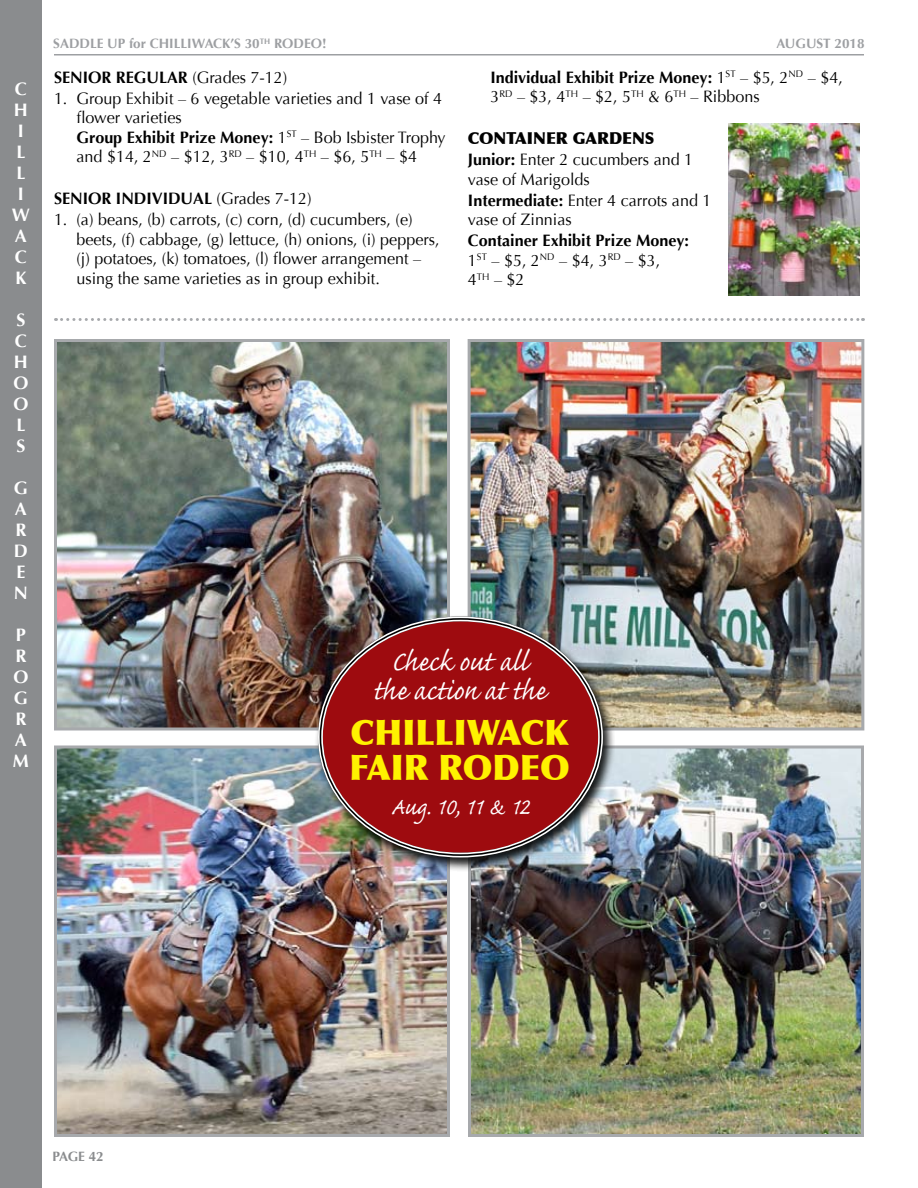
<style>
.page{position:relative;width:918px;height:1188px;background:#fff}
.page>*{position:absolute;margin:0;border:0;box-sizing:border-box;transform-origin:0 0}
.t1{font:35.1px/28.5px "Caflisch Script";color:#fff;text-align:center;scale:.95 1}
.t2{font:900 35.1px/35.1px "Optima";color:#fff200;scale:.95 1}
.t3{font:29.1px "Caflisch Script";color:#fff;scale:.95 1}
.t4{font:700 18px/21px "Optima";color:#fff}
.t5{font:16.5px/19.5px "Optima";color:#000}
.t6{font:700 16.5px/19.5px "Optima";color:#000}
.t7{font:700 13.5px "Optima";color:#9d9fa2}
.t8{font:700 13.5px "Optima";letter-spacing:-.025em;color:#8a8c8e}
.s1{font-weight:400}
.s2{font-weight:700}
.s3{font-weight:900}
</style>
<div class="page">
<div style="left:0;top:0;width:42px;height:1188px;background:#8a8c8e"></div>
<hr style="left:54px;top:54px;width:810px;height:2px;background:#9d9fa2">
<img style="left:728px;top:123px;width:131px;height:173px">
<img style="left:472px;top:343px;width:388px;height:383px">
<div style="left:468px;top:339px;width:396px;height:391px;border:3px solid #a7a9ac"></div>
<img style="left:58px;top:343px;width:388px;height:383px">
<div style="left:54px;top:339px;width:396px;height:391px;border:3px solid #a7a9ac"></div>
<img style="left:58px;top:750px;width:388px;height:383px">
<div style="left:54px;top:746px;width:396px;height:391px;border:3px solid #a7a9ac"></div>
<svg style="left:56px;top:318px;width:807px;height:3px"></svg>
<img style="left:472px;top:750px;width:388px;height:383px">
<div style="left:468px;top:746px;width:396px;height:391px;border:3px solid #a7a9ac"></div>
<div style="left:314px;top:614px;width:302px;height:258px;background:#000;opacity:.9"></div>
<div style="left:320px;top:619px;width:281px;height:236px;background:#9e0b0f;border-radius:50%"></div>
<p class="t4" style="left:12px;top:78px;width:19px;text-align:center">C<br>H<br>I<br>L<br>L<br>I<br>W<br>A<br>C<br>K</p>
<p class="t4" style="left:13px;top:309px;width:16px">S<br>C<br>H<br>O<br>O<br>L<br>S</p>
<p class="t4" style="left:14px;top:477px;width:16px">G<br>A<br>R<br>D<br>E<br>N</p>
<p class="t4" style="left:13px;top:624px;width:16px">p r o g r a m</p>
<p class="t7" style="left:53px;top:36px;width:275px">SADDLE UP for CHILLIWACK’S 30<sup>TH</sup> RODEO!</p>
<p class="t7" style="left:776px;top:36px;width:90px">AUGUST 2018</p>
<p class="t6" style="left:54px;top:68px;width:235px">SENIOR REGULAR <span class="s1">(Grades 7-12)</span></p>
<p class="t5" style="left:76px;top:89px;width:371px;text-indent:-22px">1. Group Exhibit – 6 vegetable varieties and 1 vase of 4 flower varieties<br><span class="s2">Group Exhibit Prize Money:</span> 1<sup>ST</sup> – Bob Isbister Trophy and $14, 2<sup>ND</sup> – $12, 3<sup>RD</sup> – $10, 4<sup>TH</sup> – $6, 5<sup>TH</sup> – $4</p>
<p class="t6" style="left:54px;top:189px;width:259px">SENIOR INDIVIDUAL <span class="s1">(Grades 7-12)</span></p>
<p class="t5" style="left:76px;top:210px;width:365px;text-indent:-22px">1. (a) beans, (b) carrots, (c) corn, (d) cucumbers, (e) beets, (f) cabbage, (g) lettuce, (h) onions, (i) peppers, (j) potatoes, (k) tomatoes, (l) flower arrangement – using the same varieties as in group exhibit.</p>
<p class="t5" style="left:490px;top:68px;width:354px"><span class="s2">Individual Exhibit Prize Money:</span> 1<sup>ST</sup> – $5, 2<sup>ND</sup> – $4,<br>3<sup>rd</sup> – $3, 4<sup>th</sup> – $2, 5<sup>th</sup> &amp; 6<sup>th</sup> – Ribbons</p>
<p class="t5" style="left:468px;top:128px;width:227px;line-height:21px"><span class="s3">CONTAINER GARDENS<br></span><span class="s2">Junior:</span> Enter 2 cucumbers and 1</p>
<p class="t5" style="left:468px;top:169px;width:245px;line-height:21px">vase of Marigolds<br><span class="s2">Intermediate:</span> Enter 4 carrots and 1</p>
<p class="t5" style="left:468px;top:210px;width:105px">vase of Zinnias</p>
<p class="t6" style="left:468px;top:231px;width:223px">Container Exhibit Prize Money:<br><span class="s1">1</span><sup>st</sup> <span class="s1">– $5, 2</span><sup>nd</sup> <span class="s1">– $4, 3</span><sup>rd</sup> <span class="s1">– $3,<br>4</span><sup>th</sup> <span class="s1">– $2</span></p>
<h1 class="t1" style="left:373px;top:648px;width:183px">Check out all the action at the</h1>
<h1 class="t2" style="left:349px;top:715px;width:122px">CHILLIWACK<br>FAIR RODEO</h1>
<h2 class="t3" style="left:391px;top:791px;width:147px">Aug. 10, 11 &amp; 12</h2>
<p class="t8" style="left:53px;top:1149px;width:53px">PAGE 42</p>
</div>
